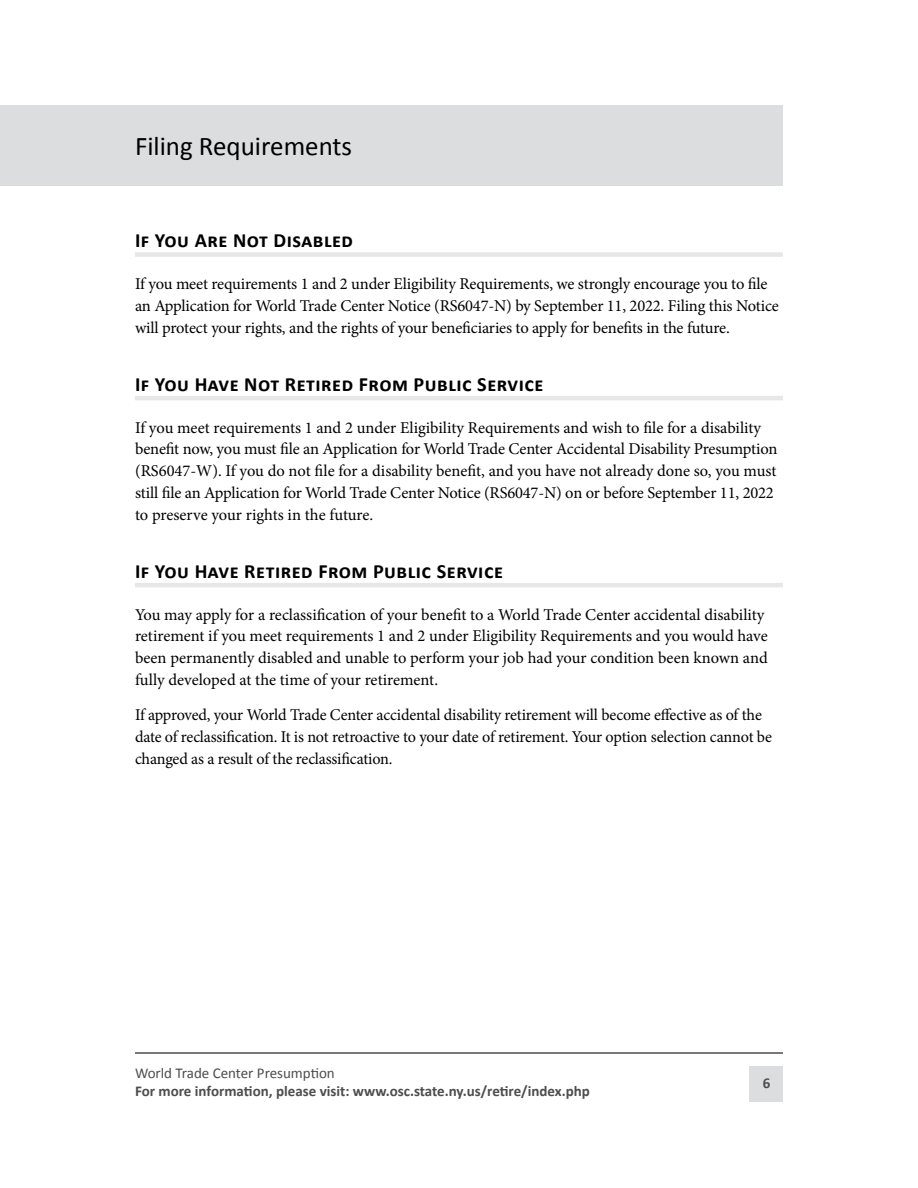
<style>
.page{position:relative;width:918px;height:1188px;background:#fff}
.page>*{position:absolute;margin:0;border:0;box-sizing:border-box;transform-origin:0 0}
.t1{font:27px "Calibri";color:#000}
.t2{font:700 20.25px "Calibri";letter-spacing:.025em;color:#000}
.t3{font:16.5px/21.8px "Minion Pro";letter-spacing:-.01em;color:#000}
.t4{font:700 15px "Calibri";color:#4d4d4f}
.t5{font:15px "Calibri";color:#4d4d4f}
</style>
<div class="page">
<div style="left:0;top:105px;width:783px;height:81px;background:#dcddde"></div>
<div style="left:750px;top:1066px;width:33px;height:36px;background:#dcddde"></div>
<hr style="left:135px;top:1052px;width:648px;height:2px;background:#4d4d4f">
<div style="left:135px;top:252px;width:648px;height:5px;background:#e6e7e8"></div>
<hr style="left:135px;top:396px;width:648px;height:4px;background:#e6e7e8">
<hr style="left:135px;top:583px;width:648px;height:4px;background:#e6e7e8">
<h1 class="t1" style="left:135px;top:129px;width:219px">Filing Requirements</h1>
<p class="t2" style="left:135px;top:227px;width:220px">If You Are Not Disabled</p>
<p class="t3" style="left:135px;top:273px;width:645px">If you meet requirements 1 and 2 under Eligibility Requirements, we strongly encourage you to file an Application for World Trade Center Notice (RS6047-N) by September 11, 2022. Filing this Notice will protect your rights, and the rights of your beneficiaries to apply for benefits in the future.</p>
<p class="t2" style="left:135px;top:371px;width:410px">If You Have Not Retired From Public Service</p>
<p class="t3" style="left:135px;top:417px;width:644px">If you meet requirements 1 and 2 under Eligibility Requirements and wish to file for a disability benefit now, you must file an Application for World Trade Center Accidental Disability Presumption (RS6047-W). If you do not file for a disability benefit, and you have not already done so, you must still file an Application for World Trade Center Notice (RS6047-N) on or before September 11, 2022 to preserve your rights in the future.</p>
<p class="t2" style="left:135px;top:558px;width:370px">If You Have Retired From Public Service</p>
<p class="t3" style="left:135px;top:604px;width:634px">You may apply for a reclassification of your benefit to a World Trade Center accidental disability retirement if you meet requirements 1 and 2 under Eligibility Requirements and you would have been permanently disabled and unable to perform your job had your condition been known and fully developed at the time of your retirement.</p>
<p class="t3" style="left:135px;top:704px;width:639px">If approved, your World Trade Center accidental disability retirement will become effective as of the date of reclassification. It is not retroactive to your date of retirement. Your option selection cannot be changed as a result of the reclassification.</p>
<p class="t5" style="left:135px;top:1063px;width:201px">World Trade Center Presumption</p>
<p class="t4" style="left:135px;top:1081px;width:456px">For more information, please visit: www.osc.state.ny.us/retire/index.php</p>
<p class="t4" style="left:763px;top:1073px;width:9px">6</p>
</div>
